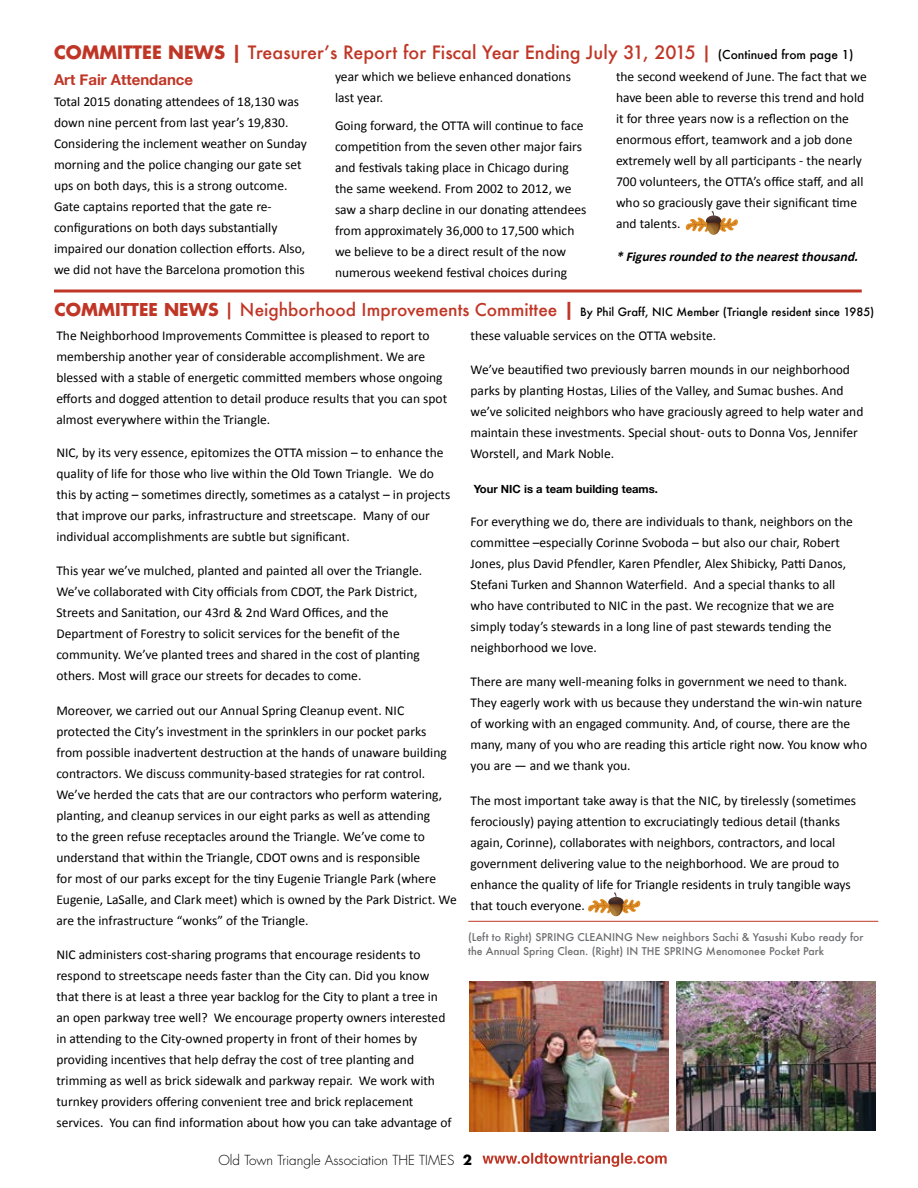
<style>
.page{position:relative;width:918px;height:1188px;background:#fff}
.page>*{position:absolute;margin:0;border:0;box-sizing:border-box;transform-origin:0 0}
.t1{font:500 18px "Futura";color:#c03626}
.t2{font:700 15px "Helvetica Neue";color:#c03626}
.t3{font:13.5px/21px "Calibri";color:#000}
.t4{font:italic 700 13.5px "Calibri";color:#000}
.t5{font:300 13.5px "Futura";color:#000}
.t6{font:500 11.25px "Futura";color:#000}
.t7{font:700 11.25px "Helvetica Neue";color:#000}
.t8{font:500 10.5px/13.5px "Futura";color:#6d6e71}
.s1{font-family:"Futura Std";font-weight:700}
.s2{font-size:12px;color:#000}
.s3{font-family:"Futura Std";font-weight:700;font-size:17.25px;color:#c03626}
.s4{font-size:18px;color:#c03626}
.s5{font-size:17.25px;color:#c03626}
.s6{font-family:"Futura Std";font-weight:700;font-size:18px;color:#c03626}
.s7{font-weight:700}
</style>
<div class="page">
<svg style="left:482px;top:1153px;width:185px;height:14px"></svg>
<hr style="left:54px;top:290px;width:808px;height:2px;background:#c03626">
<hr style="left:468px;top:921px;width:410px;height:1px;background:#c03626">
<img style="left:677px;top:982px;width:199px;height:149px">
<img style="left:470px;top:982px;width:199px;height:149px">
<svg style="left:685px;top:211px;width:53px;height:24px"></svg>
<svg style="left:588px;top:892px;width:53px;height:24px"></svg>
<h1 class="t1" style="left:54px;top:40px;width:801px"><span class="s1">COMMITTEE NEWS |</span> Treasurer’s Report for Fiscal Year Ending July 31, 2015 | <span class="s2">(Continued from page 1)</span></h1>
<p class="t2" style="left:54px;top:68px;width:141px">Art Fair Attendance</p>
<p class="t3" style="left:54px;top:91px;width:254px">Total 2015 donating attendees of 18,130 was down nine percent from last year’s 19,830.<br>Considering the inclement weather on Sunday morning and the police changing our gate set ups on both days, this is a strong outcome.<br>Gate captains reported that the gate re&shy;configurations on both days substantially impaired our donation collection efforts. Also, we did not have the Barcelona promotion this</p>
<p class="t3" style="left:335px;top:65px;width:237px">year which we believe enhanced donations last year.</p>
<p class="t3" style="left:335px;top:115px;width:253px">Going forward, the OTTA will continue to face competition from the seven other major fairs and festivals taking place in Chicago during the same weekend. From 2002 to 2012, we saw a sharp decline in our donating attendees from approximately 36,000 to 17,500 which we believe to be a direct result of the now numerous weekend festival choices during</p>
<p class="t3" style="left:616px;top:65px;width:252px">the second weekend of June. The fact that we have been able to reverse this trend and hold it for three years now is a reflection on the enormous effort, teamwork and a job done extremely well by all participants - the nearly 700 volunteers, the OTTA’s office staff, and all who so graciously gave their significant time and talents.</p>
<p class="t4" style="left:616px;top:248px;width:247px">* Figuresrounded to the nearestthousand.</p>
<p class="t6" style="left:55px;top:304px;width:821px"><span class="s3">COMMITTEE NEWS</span> <span class="s4">|</span> <span class="s5">Neighborhood Improvements Committee</span> <span class="s6">|</span> By Phil Graff, NIC Member (Triangle resident since 1985)</p>
<p class="t3" style="left:56px;top:324px;width:392px">The Neighborhood Improvements Committee is pleased to report to membership another year of considerable accomplishment. We are blessed with a stable of energetic committed members whose ongoing efforts and dogged attention to detail produce results that you can spot almost everywhere within the Triangle.</p>
<p class="t3" style="left:56px;top:441px;width:395px">NIC, by its very essence, epitomizes the OTTA mission – to enhance the quality of life for those who live within the Old Town Triangle. We do this by acting – sometimes directly, sometimes as a catalyst – in projects that improve our parks, infrastructure and streetscape. Many of our individual accomplishments are subtle but significant.</p>
<p class="t3" style="left:56px;top:559px;width:367px">This year we’ve mulched, planted and painted all over the Triangle.<br>We’ve collaborated with City officials from CDOT, the Park District, Streets and Sanitation, our 43rd &amp; 2nd Ward Offices, and the Department of Forestry to solicit services for the benefit of the community. We’ve planted trees and shared in the cost of planting others. Most will grace our streets for decades to come.</p>
<p class="t3" style="left:56px;top:699px;width:402px">Moreover, we carried out our Annual Spring Cleanup event. NIC protected the City’s investment in the sprinklers in our pocket parks<br>from possible inadvertent destruction at the hands of unaware building contractors. We discuss community-based strategies for rat control.<br>We’ve herded the cats that are our contractors who perform watering, planting, and cleanup services in our eight parks as well as attending<br>to the green refuse receptacles around the Triangle. We’ve come to understand that within the Triangle, CDOT owns and is responsible<br>for most of our parks except for the tiny Eugenie Triangle Park (where Eugenie, LaSalle, and Clark meet) which is owned by the Park District. We are the infrastructure “wonks” of the Triangle.</p>
<p class="t3" style="left:56px;top:944px;width:397px">NIC administers cost-sharing programs that encourage residents to respond to streetscape needs faster than the City can. Did you know that there is at least a three year backlog for the City to plant a tree in an open parkway tree well? We encourage property owners interested in attending to the City-owned property in front of their homes by providing incentives that help defray the cost of tree planting and trimming as well as brick sidewalk and parkway repair. We work with turnkey providers offering convenient tree and brick replacement services. You can find information about how you can take advantage of</p>
<p class="t3" style="left:471px;top:324px;width:247px">these valuable services on the OTTA website.</p>
<p class="t3" style="left:471px;top:359px;width:394px">We’ve beautified two previously barren mounds in our neighborhood parks by planting Hostas, Lilies of the Valley, and Sumac bushes. And we’ve solicited neighbors who have graciously agreed to help water and maintain these investments. Special shout- outs to Donna Vos, Jennifer Worstell, and Mark Noble.</p>
<p class="t7" style="left:474px;top:480px;width:186px">Your NIC is a team building teams.</p>
<p class="t3" style="left:471px;top:510px;width:384px">For everything we do, there are individuals to thank, neighbors on the committee –especially Corinne Svoboda – but also our chair, Robert Jones, plus David Pfendler, Karen Pfendler, Alex Shibicky, Patti Danos, Stefani Turken and Shannon Waterfield. And a special thanks to all who have contributed to NIC in the past. We recognize that we are simply today’s stewards in a long line of past stewards tending the neighborhood we love.</p>
<p class="t3" style="left:471px;top:670px;width:398px">There are many well-meaning folks in government we need to thank.<br>They eagerly work with us because they understand the win-win nature of working with an engaged community. And, of course, there are the many, many of you who are reading this article right now. You know who you are — and we thank you.</p>
<p class="t3" style="left:471px;top:789px;width:387px">The most important take away is that the NIC, by tirelessly (sometimes ferociously) paying attention to excruciatingly tedious detail (thanks again, Corinne), collaborates with neighbors, contractors, and local government delivering value to the neighborhood. We are proud to enhance the quality of life for Triangle residents in truly tangible ways that touch everyone.</p>
<p class="t8" style="left:468px;top:930px;width:397px">(Left to Right) SPRING CLEANING New neighbors Sachi &amp; Yasushi Kubo ready for the Annual Spring Clean. (Right) IN THE SPRING Menomonee Pocket Park</p>
<p class="t5" style="left:218px;top:1151px;width:255px">Old Town Triangle Association THE TIMES <span class="s7">2</span></p>
</div>
